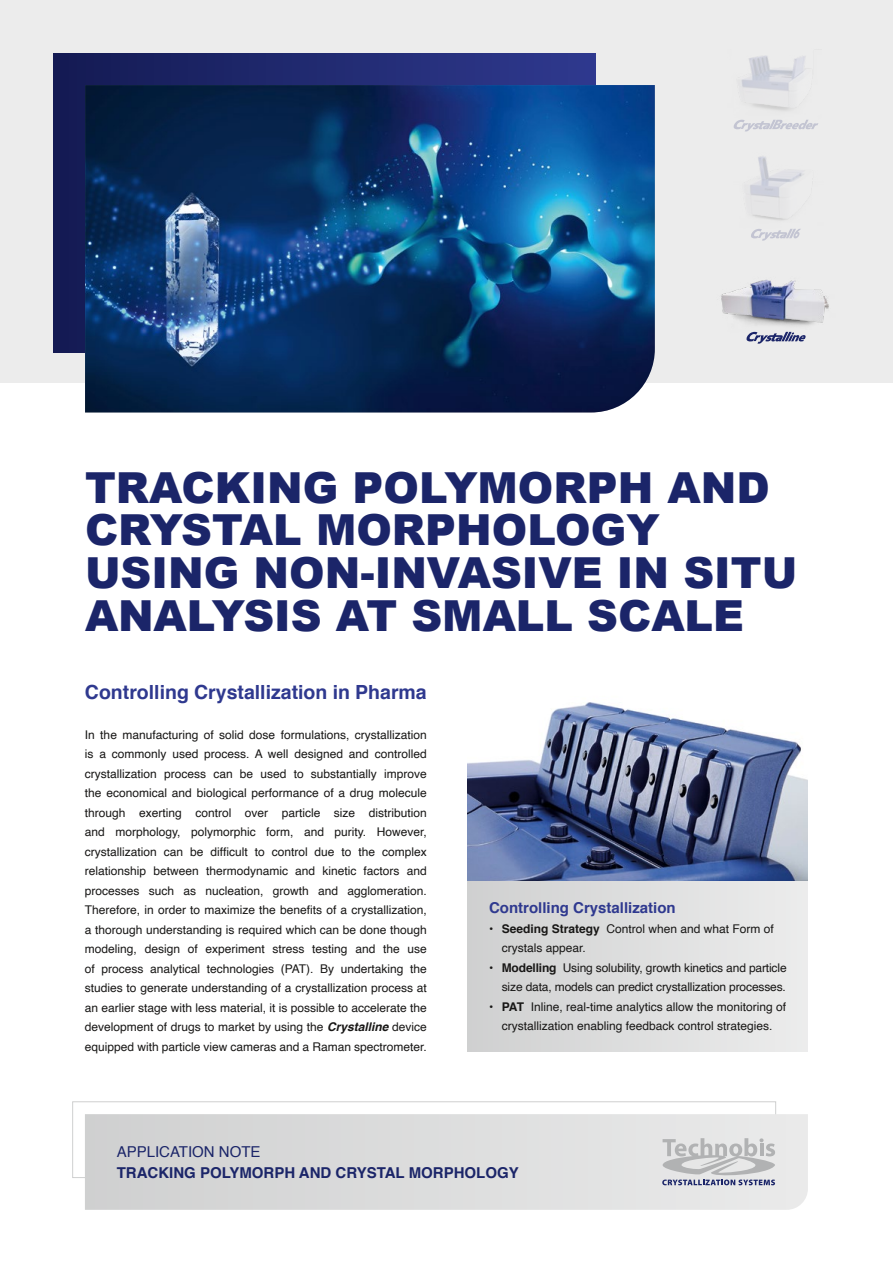
<style>
.page{position:relative;width:893px;height:1263px;background:#fff}
.page>*{position:absolute;margin:0;border:0;box-sizing:border-box;transform-origin:0 0}
.t1{font:900 42.75px/42.8px "Arial";color:#1b2569}
.t2{font:700 19.5px "Helvetica";color:#2f398f}
.t3{font:700 15px "Helvetica";color:#1b2569}
.t4{font:700 15px "Helvetica";color:#2f398f}
.t5{font:15px "Helvetica";color:#1b2569}
.t6{font:12px/19.5px "Helvetica";color:#181716;text-align:justify}
.s1{font-weight:700;font-style:italic}
.s2{font-weight:700}
</style>
<div class="page">
<div style="left:0;top:0;width:893px;height:383px;background:#ececec"></div>
<div style="left:53px;top:53px;width:542px;height:300px;background:linear-gradient(to right,#141b54,#2f398f)"></div>
<div style="left:72px;top:1101px;width:704px;height:77px;border:1px solid #cfd0d0"></div>
<svg style="left:85px;top:1114px;width:723px;height:96px;background:#dcdcdc"></svg>
<svg style="left:662px;top:1138px;width:113px;height:47px;background:#c7c8cc"></svg>
<svg style="left:751px;top:229px;width:50px;height:12px"></svg>
<img style="left:748px;top:156px;width:56px;height:64px">
<img style="left:721px;top:279px;width:108px;height:64px">
<svg style="left:733px;top:122px;width:85px;height:9px"></svg>
<img style="left:736px;top:55px;width:72px;height:67px">
<img style="left:85px;top:85px;width:570px;height:327px">
<div style="left:468px;top:881px;width:340px;height:171px;background:linear-gradient(to right,#d0d0d0,#ececec)"></div>
<img style="left:468px;top:702px;width:340px;height:179px">
<h1 class="t1" style="left:85px;top:465px;width:714px">TRACKING POLYMORPH AND<br>CRYSTAL MORPHOLOGY<br>USING NON-INVASIVE IN SITU<br>ANALYSIS AT SMALL SCALE</h1>
<h2 class="t2" style="left:85px;top:677px;width:343px">Controlling Crystallization in Pharma</h2>
<p class="t6" style="left:85px;top:725px;width:343px">In the manufacturing of solid dose formulations, crystallization is a commonly used process. A well designed and controlled crystallization process can be used to substantially improve the economical and biological performance of a drug molecule through exerting control over particle size distribution and morphology, polymorphic form, and purity. However, crystallization can be difficult to control due to the complex relationship between thermodynamic and kinetic factors and processes such as nucleation, growth and agglomeration.<br>Therefore, in order to maximize the benefits of a crystallization, a thorough understanding is required which can be done though modeling, design of experiment stress testing and the use of process analytical technologies (PAT). By undertaking the studies to generate understanding of a crystallization process at an earlier stage with less material, it is possible to accelerate the development of drugs to market by using the <span class="s1">Crystalline</span> device equipped with particle view cameras and a Raman spectrometer.</p>
<p class="t4" style="left:489px;top:896px;width:188px">Controlling Crystallization</p>
<p class="t6" style="left:502px;top:919px;width:274px;text-indent:-13px">• <span class="s2">Seeding Strategy</span> Control when and what Form of crystals appear.</p>
<p class="t6" style="left:489px;top:958px;width:299px;text-align:right">• <span class="s2">Modelling</span> Using solubility, growth kinetics and particle size data, models can predict crystallization processes.</p>
<p class="t6" style="left:489px;top:997px;width:299px;text-align:center">• <span class="s2">PAT</span> Inline, real-time analytics allow the monitoring of crystallization enabling feedback control strategies.</p>
<p class="t5" style="left:117px;top:1140px;width:145px">APPLICATION NOTE</p>
<p class="t3" style="left:117px;top:1160px;width:404px">TRACKING POLYMORPH AND CRYSTAL MORPHOLOGY</p>
</div>
